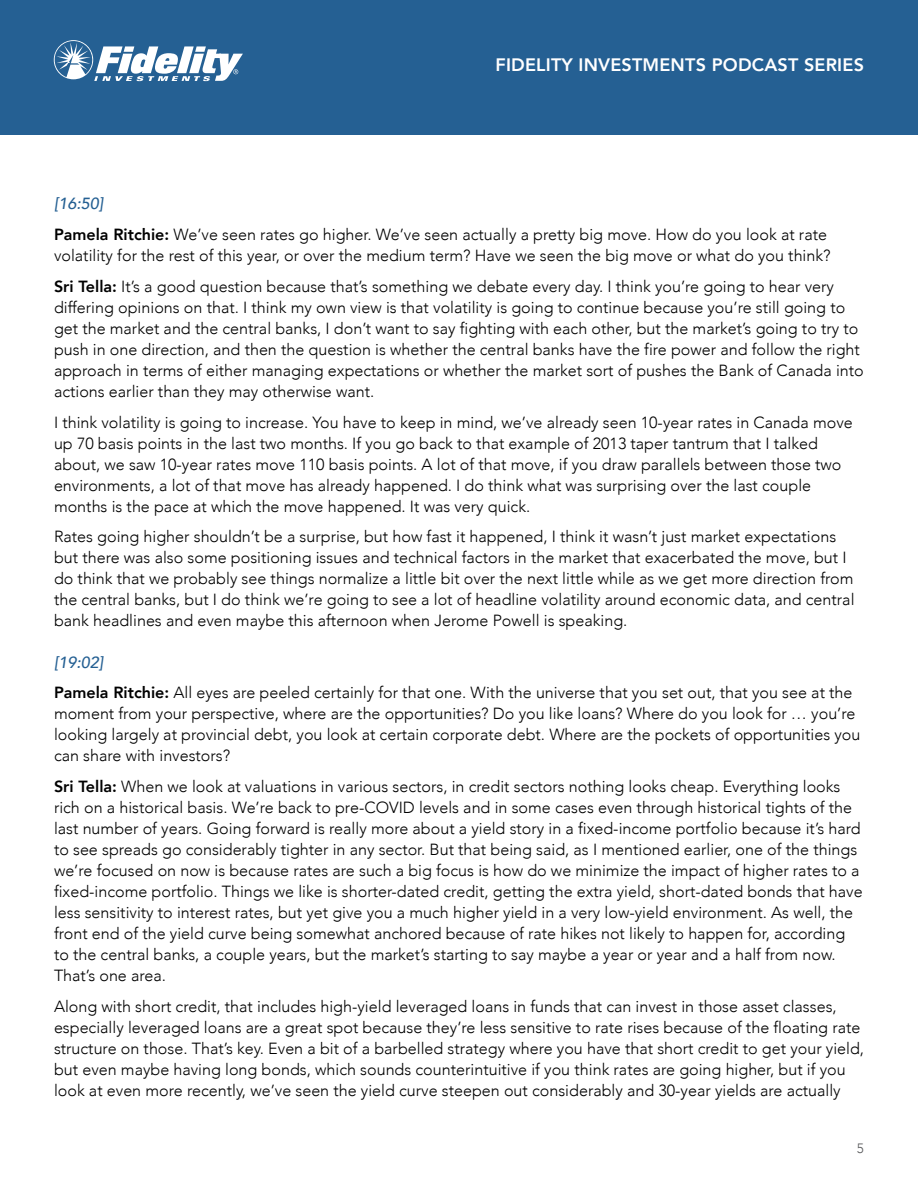
<style>
.page{position:relative;width:918px;height:1188px;background:#fff}
.page>*{position:absolute;margin:0;border:0;box-sizing:border-box;transform-origin:0 0}
.t1{font:800 18px "Avenir";letter-spacing:.01em;color:#fff}
.t2{font:300 16.2px/21px "Avenir";color:#000}
.t3{font:300 13.5px "Avenir";color:#58595b}
.s1{font-weight:500;font-style:italic;color:#256093}
.s2{font-weight:800}
</style>
<div class="page">
<div style="left:0;top:0;width:918px;height:135px;background:#256093"></div>
<svg style="left:54px;top:40px;width:189px;height:41px"></svg>
<p class="t1" style="left:496px;top:50px;width:370px">FIDELITY INVESTMENTS PODCAST SERIES</p>
<p class="t2" style="left:54px;top:189px;width:775px;line-height:30.8px"><span class="s1">[16:50]<br></span><span class="s2">Pamela Ritchie:</span> We’ve seen rates go higher. We’ve seen actually a pretty big move. How do you look at rate</p>
<p class="t2" style="left:54px;top:240px;width:782px;line-height:30.8px">volatility for the rest of this year, or over the medium term? Have we seen the big move or what do you think?<br><span class="s2">Sri Tella:</span> It’s a good question because that’s something we debate every day. I think you’re going to hear very</p>
<p class="t2" style="left:54px;top:297px;width:811px">differing opinions on that. I think my own view is that volatility is going to continue because you’re still going to get the market and the central banks, I don’t want to say fighting with each other, but the market’s going to try to push in one direction, and then the question is whether the central banks have the fire power and follow the right approach in terms of either managing expectations or whether the market sort of pushes the Bank of Canada into actions earlier than they may otherwise want.</p>
<p class="t2" style="left:54px;top:412px;width:800px">I think volatility is going to increase. You have to keep in mind, we’ve already seen 10-year rates in Canada move up 70 basis points in the last two months. If you go back to that example of 2013 taper tantrum that I talked about, we saw 10-year rates move 110 basis points. A lot of that move, if you draw parallels between those two environments, a lot of that move has already happened. I do think what was surprising over the last couple months is the pace at which the move happened. It was very quick.</p>
<p class="t2" style="left:54px;top:526px;width:802px">Rates going higher shouldn’t be a surprise, but how fast it happened, I think it wasn’t just market expectations but there was also some positioning issues and technical factors in the market that exacerbated the move, but I do think that we probably see things normalize a little bit over the next little while as we get more direction from the central banks, but I do think we’re going to see a lot of headline volatility around economic data, and central bank headlines and even maybe this afternoon when Jerome Powell is speaking.</p>
<p class="t2" style="left:54px;top:647px;width:800px;line-height:30.8px"><span class="s1">[19:02]<br></span><span class="s2">Pamela Ritchie:</span> All eyes are peeled certainly for that one. With the universe that you set out, that you see at the</p>
<p class="t2" style="left:54px;top:703px;width:808px">moment from your perspective, where are the opportunities? Do you like loans? Where do you look for … you’re looking largely at provincial debt, you look at certain corporate debt. Where are the pockets of opportunities you can share with investors?</p>
<p class="t2" style="left:54px;top:776px;width:810px"><span class="s2">Sri Tella:</span> When we look at valuations in various sectors, in credit sectors nothing looks cheap. Everything looks rich on a historical basis. We’re back to pre-COVID levels and in some cases even through historical tights of the last number of years. Going forward is really more about a yield story in a fixed-income portfolio because it’s hard to see spreads go considerably tighter in any sector. But that being said, as I mentioned earlier, one of the things we’re focused on now is because rates are such a big focus is how do we minimize the impact of higher rates to a fixed-income portfolio. Things we like is shorter-dated credit, getting the extra yield, short-dated bonds that have less sensitivity to interest rates, but yet give you a much higher yield in a very low-yield environment. As well, the front end of the yield curve being somewhat anchored because of rate hikes not likely to happen for, according to the central banks, a couple years, but the market’s starting to say maybe a year or year and a half from now.<br>That’s one area.</p>
<p class="t2" style="left:54px;top:996px;width:812px">Along with short credit, that includes high-yield leveraged loans in funds that can invest in those asset classes, especially leveraged loans are a great spot because they’re less sensitive to rate rises because of the floating rate structure on those. That’s key. Even a bit of a barbelled strategy where you have that short credit to get your yield, but even maybe having long bonds, which sounds counterintuitive if you think rates are going higher, but if you look at even more recently, we’ve seen the yield curve steepen out considerably and 30-year yields are actually</p>
<p class="t3" style="left:857px;top:1140px;width:9px">5</p>
</div>
